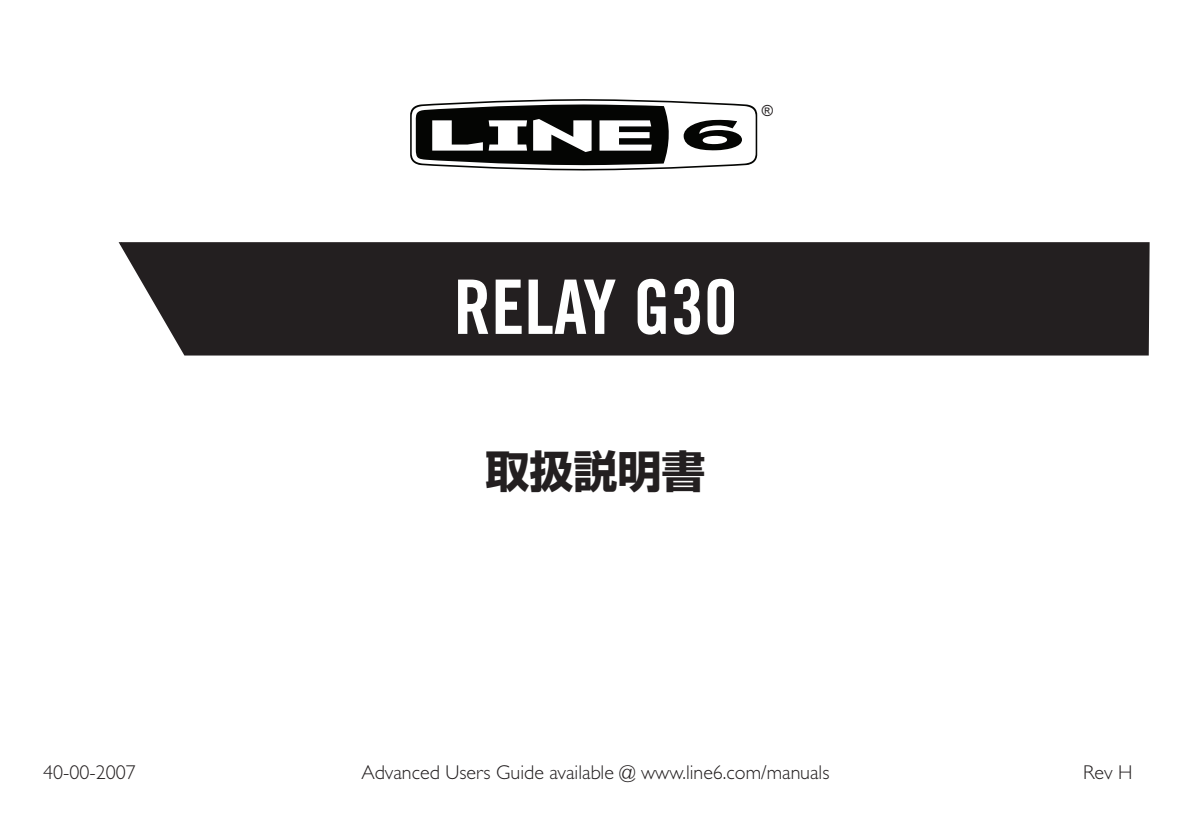
<style>
.page{position:relative;width:1191px;height:840px;background:#fff}
.page>*{position:absolute;margin:0;border:0;box-sizing:border-box;transform-origin:0 0}
.t1{font:75.2px "Trade Gothic Bold Cond Twenty";color:#fff}
.t2{font:700 44px "Shin Go Pro";color:#231f20}
.t3{font:300 20px "Gill Sans";color:#231f20}
.t4{font:condensed 15.4px "Gill Sans";color:#231f20}
</style>
<div class="page">
<svg style="left:410px;top:99px;width:347px;height:71px"></svg>
<div style="left:118px;top:242px;width:1032px;height:114px;background:#231f20"></div>
<p class="t4" style="left:761px;top:102px;width:13px">®</p>
<h1 class="t1" style="left:453px;top:261px;width:285px">RELAY G30</h1>
<h2 class="t2" style="left:485px;top:436px;width:222px">取扱説明書</h2>
<p class="t3" style="left:43px;top:760px;width:94px">40-00-2007</p>
<p class="t3" style="left:361px;top:760px;width:469px">Advanced Users Guide available @ www.line6.com/manuals</p>
<p class="t3" style="left:1083px;top:760px;width:51px">Rev H</p>
</div>
